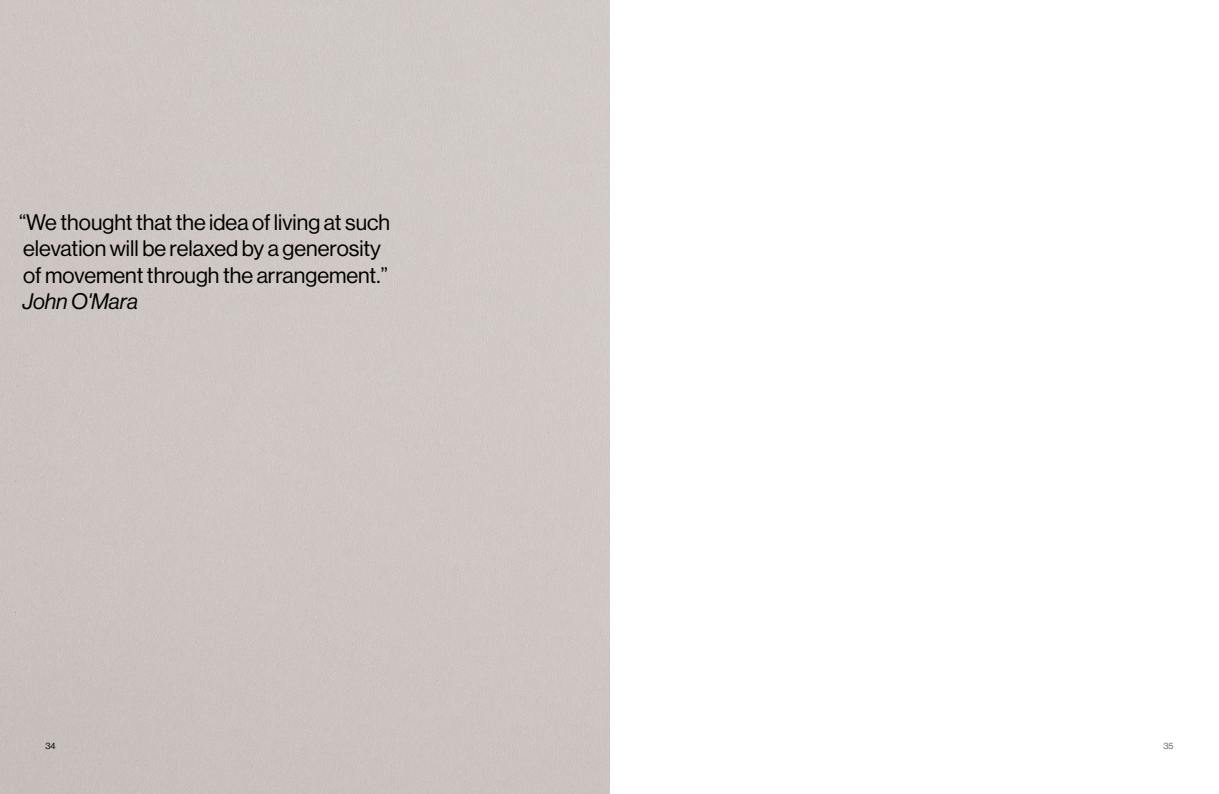
<style>
.page{position:relative;width:1219px;height:794px;background:#fff}
.page>*{position:absolute;margin:0;border:0;box-sizing:border-box;transform-origin:0 0}
.t1{font:22px/26.4px "N Haas Grotesk DS Pro 55 Rg";color:#000}
.t2{font:22px "N Haas Grotesk DS Pro 56 It";color:#000}
.t3{font:9px "N Haas Grotesk DS Pro 55 Rg";color:#000}
.t4{font:9px "N Haas Grotesk DS Pro 55 Rg";color:#646363}
</style>
<div class="page">
<div style="left:0;top:0;width:609px;height:794px;background:#cec6c3"></div>
<p class="t1" style="left:19px;top:209px;width:373px">“We thought that the idea of living at such elevation will be relaxed by a generosity of movement through the arrangement.”</p>
<p class="t2" style="left:22px;top:289px;width:117px">John O'Mara</p>
<p class="t3" style="left:45px;top:740px;width:12px">34</p>
<p class="t4" style="left:1163px;top:740px;width:12px">35</p>
</div>
